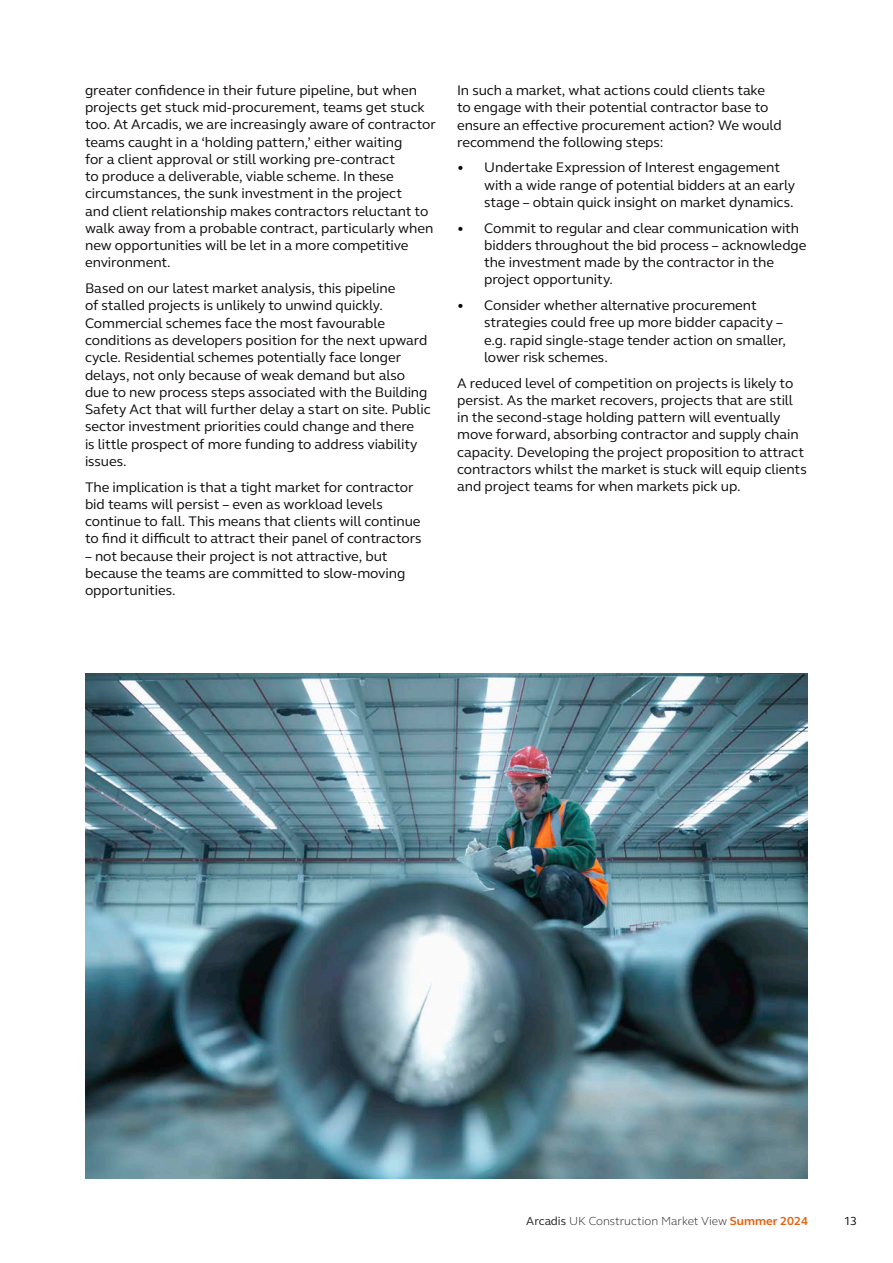
<style>
.page{position:relative;width:893px;height:1263px;background:#fff}
.page>*{position:absolute;margin:0;border:0;box-sizing:border-box;transform-origin:0 0}
.Body_Copy___9_5_11_5{font:14.25px/17.2px "FS Elliot Pro";letter-spacing:-.005em;color:#0c0808}
.t1{font:300 12px "FS Elliot Pro";color:#231f20}
.t2{font:12px "FS Elliot Pro";color:#0c0808}
.s1{font-weight:400}
.s2{font-weight:700;color:#e4610f}
</style>
<div class="page">
<img style="left:85px;top:674px;width:723px;height:505px">
<p class="Body_Copy___9_5_11_5" style="left:85px;top:81px;width:352px">greater confidence in their future pipeline, but when projects get stuck mid-procurement, teams get stuck too. At Arcadis, we are increasingly aware of contractor teams caught in a ‘holding pattern,’ either waiting<br>for a client approval or still working pre-contract<br>to produce a deliverable, viable scheme. In these circumstances, the sunk investment in the project<br>and client relationship makes contractors reluctant to walk away from a probable contract, particularly when new opportunities will be let in a more competitive environment.</p>
<p class="Body_Copy___9_5_11_5" style="left:85px;top:279px;width:347px">Based on our latest market analysis, this pipeline<br>of stalled projects is unlikely to unwind quickly.<br>Commercial schemes face the most favourable conditions as developers position for the next upward cycle. Residential schemes potentially face longer delays, not only because of weak demand but also due to new process steps associated with the Building Safety Act that will further delay a start on site. Public sector investment priorities could change and there<br>is little prospect of more funding to address viability issues.</p>
<p class="Body_Copy___9_5_11_5" style="left:85px;top:478px;width:338px">The implication is that a tight market for contractor bid teams will persist – even as workload levels continue to fall. This means that clients will continue to find it difficult to attract their panel of contractors</p>
<p class="Body_Copy___9_5_11_5" style="left:85px;top:547px;width:322px">– not because their project is not attractive, but because the teams are committed to slow-moving opportunities.</p>
<p class="Body_Copy___9_5_11_5" style="left:457px;top:81px;width:326px">In such a market, what actions could clients take to engage with their potential contractor base to ensure an effective procurement action? We would recommend the following steps:</p>
<p class="Body_Copy___9_5_11_5" style="left:484px;top:159px;width:313px;text-indent:-27px">• Undertake Expression of Interest engagement with a wide range of potential bidders at an early stage – obtain quick insight on market dynamics.</p>
<p class="Body_Copy___9_5_11_5" style="left:484px;top:219px;width:324px;text-indent:-27px">• Commit to regular and clear communication with bidders throughout the bid process – acknowledge the investment made by the contractor in the project opportunity.</p>
<p class="Body_Copy___9_5_11_5" style="left:484px;top:296px;width:303px;text-indent:-27px">• Consider whether alternative procurement strategies could free up more bidder capacity – e.g. rapid single-stage tender action on smaller, lower risk schemes.</p>
<p class="Body_Copy___9_5_11_5" style="left:457px;top:374px;width:351px">A reduced level of competition on projects is likely to persist. As the market recovers, projects that are still in the second-stage holding pattern will eventually move forward, absorbing contractor and supply chain capacity. Developing the project proposition to attract contractors whilst the market is stuck will equip clients and project teams for when markets pick up.</p>
<p class="t1" style="left:526px;top:1212px;width:283px"><span class="s1">Arcadis</span> UK Construction Market View <span class="s2">Summer 2024</span></p>
<p class="t2" style="left:844px;top:1213px;width:15px">13</p>
</div>
